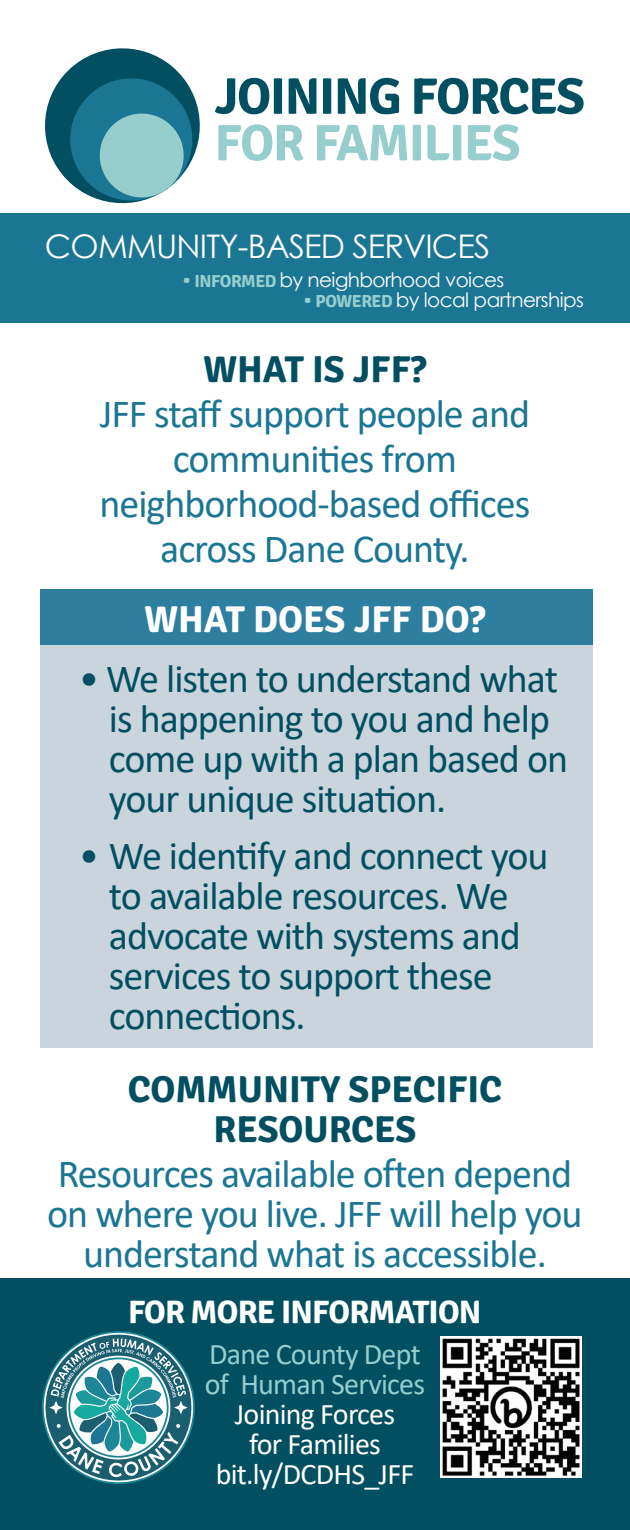
<style>
.page{position:relative;width:630px;height:1530px;background:#fff}
.page>*{position:absolute;margin:0;border:0;box-sizing:border-box;transform-origin:0 0}
.t1{font:700 51.25px "Signika";letter-spacing:-.025em;color:#014f61}
.t2{font:700 51.25px "Signika";letter-spacing:-.025em;color:#96cecd}
.t3{font:40px/40px "Calibri";letter-spacing:-.025em;color:#014f61}
.t4{font:40px/45px "Calibri";letter-spacing:-.025em;color:#1b7693;text-align:center}
.t5{font:700 37.5px/40px "Signika";color:#014f61;text-align:center}
.t6{font:700 37.5px "Signika";color:#fff}
.t7{font:32.5px "Century Gothic";letter-spacing:-.025em;color:#fff}
.t8{font:700 32.5px "Signika";letter-spacing:-.025em;color:#fff}
.t9{font:30px/30px "Calibri";letter-spacing:-.025em;color:#fff;text-align:center}
.t10{font:30px/30px "Calibri";letter-spacing:-.025em;color:#96cecd}
.t11{font:20px/20px "Century Gothic";letter-spacing:-.03em;color:#fff}
.s1{font-family:"Signika";font-weight:700;font-size:17.5px;color:#96cecd}
.s2{font-family:"Myriad Pro"}
</style>
<div class="page">
<div style="left:40px;top:632px;width:552px;height:416px;background:#c9d4dd"></div>
<div style="left:40px;top:589px;width:552px;height:56px;background:#2e7e9f"></div>
<div style="left:0;top:213px;width:630px;height:110px;background:#1b7693"></div>
<div style="left:0;top:1279px;width:630px;height:251px;background:#014f61"></div>
<svg style="left:45px;top:48px;width:155px;height:156px"></svg>
<img style="left:440px;top:1336px;width:142px;height:142px">
<svg style="left:42px;top:1331px;width:153px;height:153px"></svg>
<p class="t1" style="left:214px;top:54px;width:372px">JOINING FORCES</p>
<p class="t2" style="left:214px;top:101px;width:308px">FOR FAMILIES</p>
<p class="t7" style="left:45px;top:223px;width:447px">COMMUNITY-BASED SERVICES</p>
<p class="t11" style="left:316px;top:270px;width:270px;text-indent:-121px"><span class="s1">INFORMED</span> by neighborhood voices<br><span class="s1">POWERED</span> by local partnerships</p>
<p class="t5" style="left:203px;top:345px;width:225px">WHAT IS JFF?</p>
<p class="t4" style="left:99px;top:390px;width:432px">JFF staff support people and communities from neighborhood-based offices across Dane County.</p>
<p class="t6" style="left:144px;top:588px;width:343px">WHAT DOES JFF DO?</p>
<p class="t3" style="left:109px;top:657px;width:461px;text-indent:-30px">• We listen to understand what is happening to you and help come up with a plan based on your unique situation.</p>
<p class="t3" style="left:109px;top:835px;width:441px;text-indent:-30px">• We identify and connect you to available resources. We advocate with systems and services to support these connections.</p>
<p class="t5" style="left:128px;top:1065px;width:376px">COMMUNITY SPECIFIC<br>RESOURCES</p>
<p class="t4" style="left:47px;top:1152px;width:537px;line-height:40px">Resources available o<span class="s2">ft</span>en depend on where you live. JFF will help you understand what is accessible.</p>
<p class="t8" style="left:128px;top:1285px;width:355px">FOR MORE INFORMATION</p>
<p class="t10" style="left:205px;top:1338px;width:222px">Dane County Dept of Human Services</p>
<p class="t9" style="left:216px;top:1398px;width:200px">Joining Forces for Families bit.ly/DCDHS_JFF</p>
</div>
